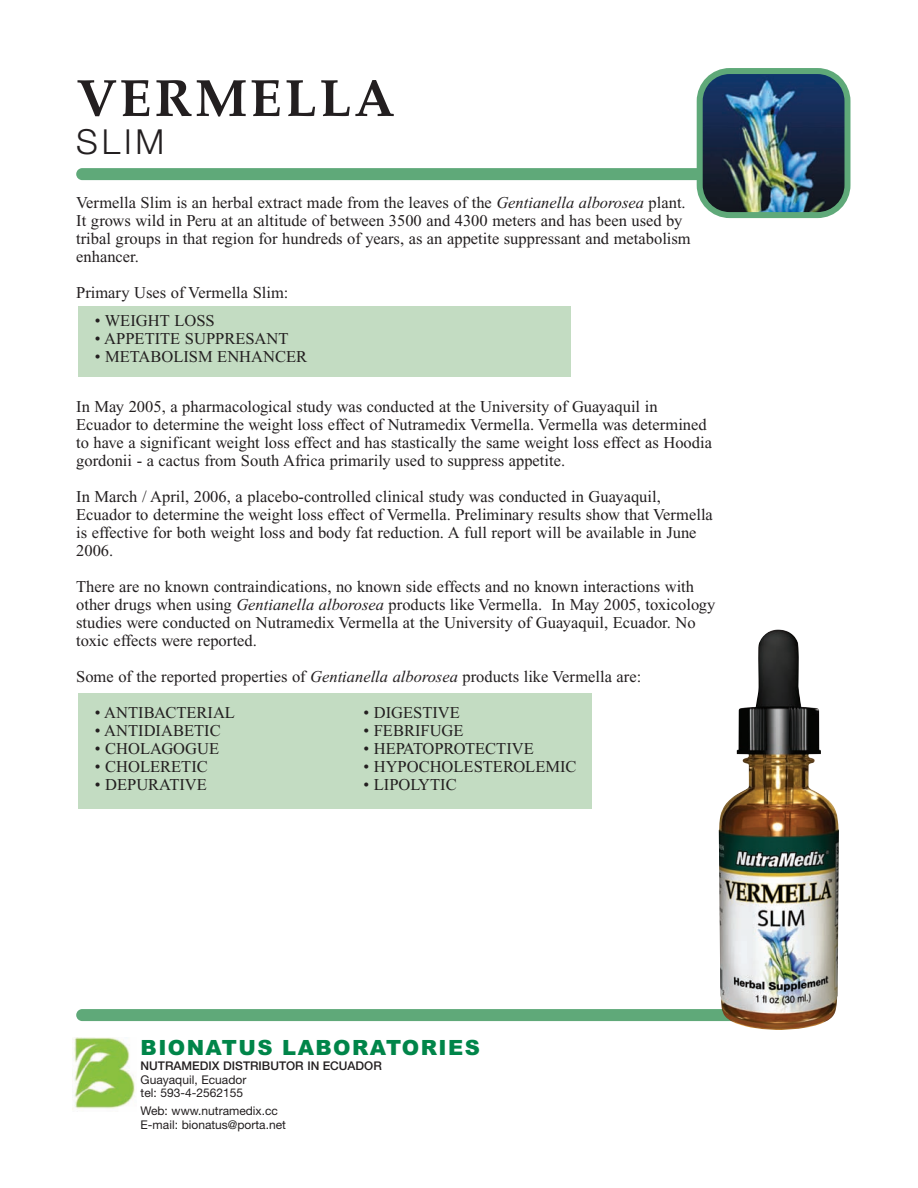
<style>
.page{position:relative;width:918px;height:1188px;background:#fff}
.page>*{position:absolute;margin:0;border:0;box-sizing:border-box;transform-origin:0 0}
.t1{font:700 52.5px "Palatino";letter-spacing:.05em;color:#231f20}
.t2{font:300 34.5px "Helvetica Neue";color:#231f20}
.t3{font:900 21px "Arial";letter-spacing:.065em;color:#008549}
.t4{font:16.5px/18px "Times New Roman";color:#231f20}
.t5{font:12px/13.5px "Helvetica Neue";color:#231f20}
.t6{font:500 12px "Helvetica Neue";color:#231f20}
.s1{font-style:italic}
</style>
<div class="page">
<div style="left:76px;top:1009px;width:684px;height:12px;background:#5fa979;border-radius:6px"></div>
<div style="left:76px;top:168px;width:684px;height:12px;background:#5fa979;border-radius:6px"></div>
<div style="left:78px;top:306px;width:493px;height:71px;background:#c3dcc2"></div>
<div style="left:78px;top:693px;width:514px;height:115px;background:#c3dcc2"></div>
<img style="left:719px;top:629px;width:120px;height:401px">
<img style="left:697px;top:68px;width:153px;height:150px">
<img style="left:72px;top:1037px;width:63px;height:73px">
<h1 class="t1" style="left:76px;top:67px;width:320px">VERMELLA</h1>
<h2 class="t2" style="left:76px;top:120px;width:90px">SLIM</h2>
<p class="t4" style="left:76px;top:195px;width:616px">Vermella Slim is an herbal extract made from the leaves of the <span class="s1">Gentianella alborosea</span> plant.<br>It grows wild in Peru at an altitude of between 3500 and 4300 meters and has been used by tribal groups in that region for hundreds of years, as an appetite suppressant and metabolism enhancer.</p>
<p class="t4" style="left:76px;top:285px;width:214px">Primary Uses of Vermella Slim:</p>
<p class="t4" style="left:95px;top:313px;width:121px">• WEIGHT LOSS</p>
<p class="t4" style="left:95px;top:331px;width:195px">• APPETITE SUPPRESANT</p>
<p class="t4" style="left:95px;top:349px;width:214px">• METABOLISM ENHANCER</p>
<p class="t4" style="left:76px;top:399px;width:637px">In May 2005, a pharmacological study was conducted at the University of Guayaquil in Ecuador to determine the weight loss effect of Nutramedix Vermella. Vermella was determined to have a significant weight loss effect and has stastically the same weight loss effect as Hoodia gordonii - a cactus from South Africa primarily used to suppress appetite.</p>
<p class="t4" style="left:76px;top:489px;width:638px">In March / April, 2006, a placebo-controlled clinical study was conducted in Guayaquil, Ecuador to determine the weight loss effect of Vermella. Preliminary results show that Vermella is effective for both weight loss and body fat reduction. A full report will be available in June 2006.</p>
<p class="t4" style="left:76px;top:579px;width:641px">There are no known contraindications, no known side effects and no known interactions with other drugs when using <span class="s1">Gentianella alborosea</span> products like Vermella. In May 2005, toxicology studies were conducted on Nutramedix Vermella at the University of Guayaquil, Ecuador. No toxic effects were reported.</p>
<p class="t4" style="left:76px;top:669px;width:567px">Some of the reported properties of <span class="s1">Gentianella alborosea</span> products like Vermella are:</p>
<p class="t4" style="left:95px;top:705px;width:142px">• ANTIBACTERIAL</p>
<p class="t4" style="left:95px;top:723px;width:127px">• ANTIDIABETIC</p>
<p class="t4" style="left:95px;top:741px;width:126px">• CHOLAGOGUE</p>
<p class="t4" style="left:95px;top:759px;width:114px">• CHOLERETIC</p>
<p class="t4" style="left:95px;top:777px;width:114px">• DEPURATIVE</p>
<p class="t4" style="left:363px;top:705px;width:98px">• DIGESTIVE</p>
<p class="t4" style="left:363px;top:723px;width:102px">• FEBRIFUGE</p>
<p class="t4" style="left:363px;top:741px;width:172px">• HEPATOPROTECTIVE</p>
<p class="t4" style="left:363px;top:759px;width:215px">• HYPOCHOLESTEROLEMIC</p>
<p class="t4" style="left:363px;top:777px;width:95px">• LIPOLYTIC</p>
<p class="t3" style="left:141px;top:1036px;width:341px">BIONATUS LABORATORIES</p>
<p class="t6" style="left:141px;top:1062px;width:243px">NUTRAMEDIX DISTRIBUTOR IN ECUADOR</p>
<p class="t5" style="left:141px;top:1072px;width:107px">Guayaquil, Ecuador tel: 593-4-2562155</p>
<p class="t5" style="left:141px;top:1104px;width:147px">Web: www.nutramedix.cc<br>E-mail: bionatus@porta.net</p>
</div>
